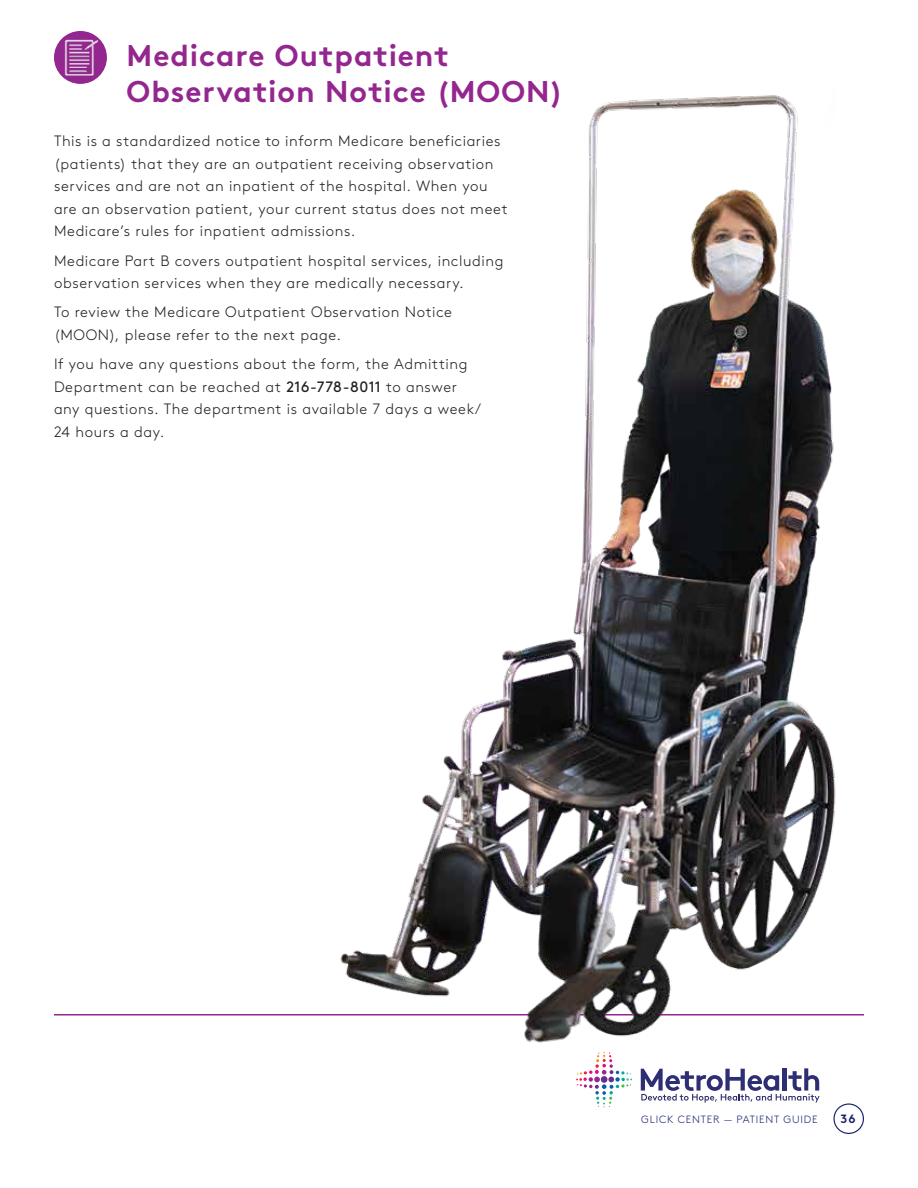
<style>
.page{position:relative;width:918px;height:1188px;background:#fff}
.page>*{position:absolute;margin:0;border:0;box-sizing:border-box;transform-origin:0 0}
.t1{font:700 30px/36px "Brown";letter-spacing:.03em;color:#93278f}
.t2{font:300 15px/22.5px "Brown";letter-spacing:.04em;color:#231f20}
.t3{font:700 12px "Brown";color:#19226d}
.t4{font:300 10.5px "Brown";letter-spacing:.08em;color:#19226d}
.s1{font-weight:400}
</style>
<div class="page">
<div style="left:833px;top:1103px;width:31px;height:31px;border:1px solid #19226d;border-radius:50%"></div>
<hr style="left:54px;top:1014px;width:810px;height:2px;background:#93278f">
<svg style="left:576px;top:1059px;width:56px;height:48px"></svg>
<div style="left:601px;top:1076px;width:7px;height:7px;background:#662f8f;border-radius:50%"></div>
<svg style="left:641px;top:1068px;width:179px;height:35px"></svg>
<img style="left:309px;top:95px;width:555px;height:963px">
<div style="left:54px;top:31px;width:53px;height:53px;background:#93278f;border-radius:50%"></div>
<img style="left:60px;top:37px;width:41px;height:41px">
<h1 class="t1" style="left:127px;top:35px;width:438px">Medicare Outpatient<br>Observation Notice (MOON)</h1>
<p class="t2" style="left:54px;top:129px;width:455px">This is a standardized notice to inform Medicare beneficiaries (patients) that they are an outpatient receiving observation services and are not an inpatient of the hospital. When you are an observation patient, your current status does not meet Medicare’s rules for inpatient admissions.</p>
<p class="t2" style="left:54px;top:248px;width:451px">Medicare Part B covers outpatient hospital services, including observation services when they are medically necessary.</p>
<p class="t2" style="left:54px;top:300px;width:400px">To review the Medicare Outpatient Observation Notice (MOON), please refer to the next page.</p>
<p class="t2" style="left:54px;top:351px;width:429px">If you have any questions about the form, the Admitting Department can be reached at <span class="s1">216-778-8011</span> to answer any questions. The department is available 7 days a week/ 24 hours a day.</p>
<p class="t4" style="left:641px;top:1112px;width:178px">GLICK CENTER — PATIENT GUIDE</p>
<p class="t3" style="left:841px;top:1110px;width:16px">36</p>
</div>
